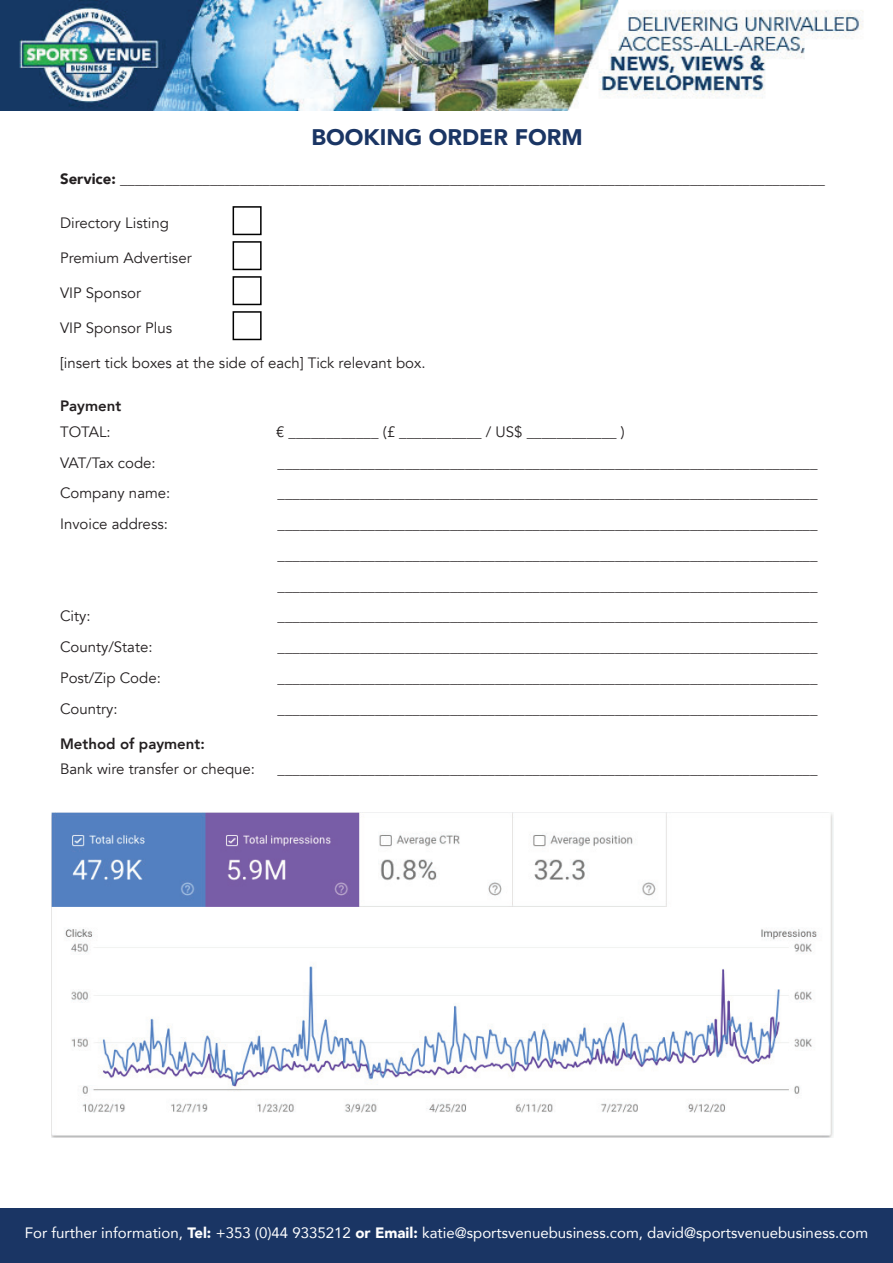
<style>
.page{position:relative;width:893px;height:1263px;background:#fff}
.page>*{position:absolute;margin:0;border:0;box-sizing:border-box;transform-origin:0 0}
.t1{font:900 22.5px "Avenir";color:#1a3564}
.t2{font:15px/30.8px "Avenir";color:#231f20;text-align:justify}
.t3{font:15px "Avenir";color:#fff}
.t4{font:900 15px "Avenir";color:#231f20}
.t5{font:800 15px "Avenir";color:#231f20}
.s1{font-weight:900}
</style>
<div class="page">
<div style="left:0;top:1208px;width:893px;height:55px;background:#1a3564"></div>
<img style="left:0;top:0;width:863px;height:110px">
<div style="left:233px;top:206px;width:29px;height:29px;border:2px solid #000"></div>
<div style="left:233px;top:241px;width:29px;height:29px;border:2px solid #000"></div>
<div style="left:233px;top:276px;width:29px;height:29px;border:2px solid #000"></div>
<div style="left:233px;top:311px;width:29px;height:29px;border:2px solid #000"></div>
<img style="left:51px;top:812px;width:783px;height:325px">
<h1 class="t1" style="left:311px;top:118px;width:273px">BOOKING ORDER FORM</h1>
<p class="t4" style="left:60px;top:166px;width:767px">Service: ______________________________________________________________________________________________</p>
<p class="t2" style="left:60px;top:207px;width:110px">Directory Listing</p>
<p class="t2" style="left:60px;top:242px;width:133px">Premium Advertiser</p>
<p class="t2" style="left:60px;top:277px;width:82px">VIP Sponsor</p>
<p class="t2" style="left:60px;top:312px;width:114px">VIP Sponsor Plus</p>
<p class="t2" style="left:60px;top:347px;width:367px">[insert tick boxes at the side of each] Tick relevant box.</p>
<p class="t5" style="left:60px;top:394px;width:63px">Payment</p>
<p class="t2" style="left:60px;top:416px;width:52px">TOTAL:</p>
<p class="t2" style="left:276px;top:416px;width:350px">€ ____________ (£ ___________ / US$ ____________ )</p>
<p class="t2" style="left:60px;top:447px;width:97px">VAT/Tax code:</p>
<p class="t2" style="left:278px;top:447px;width:541px">________________________________________________________________________</p>
<p class="t2" style="left:60px;top:478px;width:112px">Company name:</p>
<p class="t2" style="left:278px;top:478px;width:541px">________________________________________________________________________</p>
<p class="t2" style="left:60px;top:509px;width:109px">Invoice address:</p>
<p class="t2" style="left:278px;top:509px;width:542px">________________________________________________________________________ ________________________________________________________________________ ________________________________________________________________________</p>
<p class="t2" style="left:60px;top:601px;width:32px">City:</p>
<p class="t2" style="left:278px;top:601px;width:542px">________________________________________________________________________</p>
<p class="t2" style="left:60px;top:632px;width:94px">County/State:</p>
<p class="t2" style="left:278px;top:632px;width:542px">________________________________________________________________________</p>
<p class="t2" style="left:60px;top:662px;width:102px">Post/Zip Code:</p>
<p class="t2" style="left:278px;top:662px;width:541px">________________________________________________________________________</p>
<p class="t2" style="left:60px;top:693px;width:59px">Country:</p>
<p class="t2" style="left:278px;top:693px;width:542px">________________________________________________________________________</p>
<p class="t5" style="left:60px;top:732px;width:146px">Method of payment:</p>
<p class="t2" style="left:60px;top:754px;width:196px">Bank wire transfer or cheque:</p>
<p class="t2" style="left:278px;top:754px;width:541px">________________________________________________________________________</p>
<p class="t3" style="left:25px;top:1221px;width:845px">For further information, <span class="s1">Tel:</span> +353 (0)44 9335212 <span class="s1">or Email:</span> katie@sportsvenuebusiness.com, david@sportsvenuebusiness.com</p>
</div>
